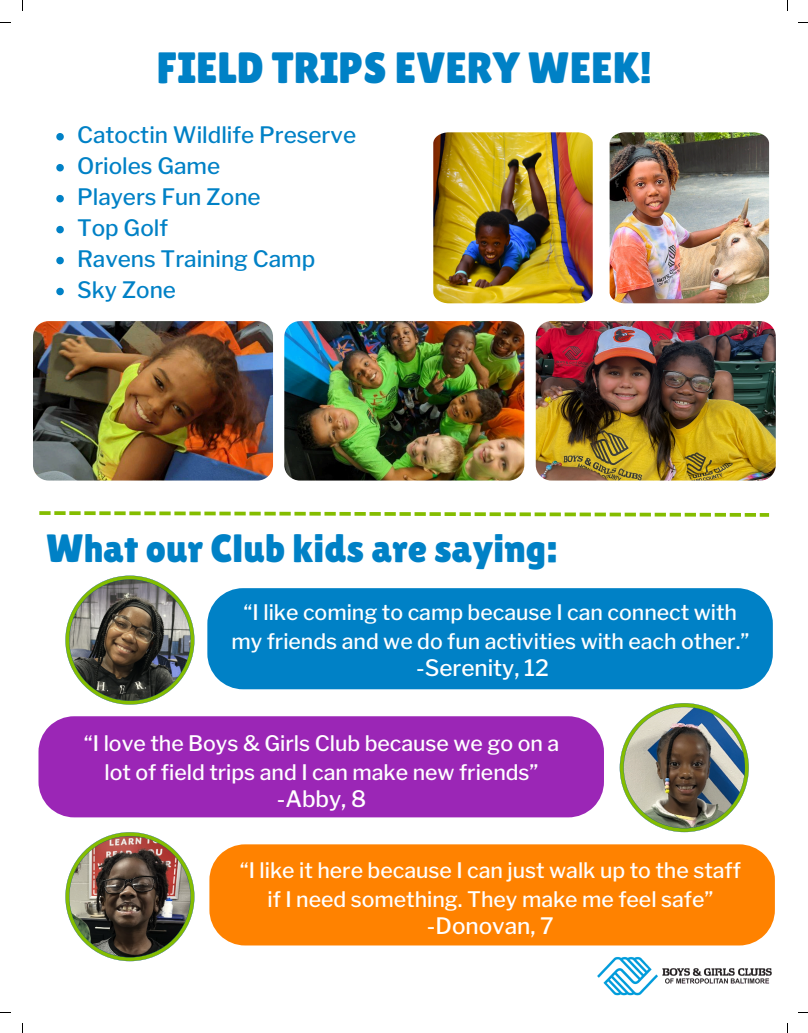
<style>
.page{position:relative;width:808px;height:1033px;background:#fff}
.page>*{position:absolute;margin:0;border:0;box-sizing:border-box;transform-origin:0 0}
.t1{font:43.75px "Lilita One";color:#0081c6}
.t2{font:39.38px "Lilita One";color:#0081c6}
.t3{font:500 22.5px "Libre Franklin";color:#0081c6}
.t4{font:500 22.5px "Libre Franklin";color:#fff}
.t5{font:500 21.25px/29px "Libre Franklin";color:#fff;text-align:center}
</style>
<div class="page">
<div style="left:207px;top:588px;width:565px;height:101px;background:#0081c6"></div>
<div style="left:38px;top:716px;width:566px;height:101px;background:#9b26b6"></div>
<div style="left:209px;top:844px;width:565px;height:101px;background:#ff8200"></div>
<img style="left:597px;top:957px;width:175px;height:39px">
<img style="left:619px;top:703px;width:129px;height:129px">
<img style="left:65px;top:575px;width:129px;height:129px">
<img style="left:65px;top:832px;width:129px;height:129px">
<img style="left:535px;top:321px;width:240px;height:159px;border-radius:16px">
<img style="left:284px;top:321px;width:240px;height:159px;border-radius:16px">
<img style="left:609px;top:132px;width:160px;height:171px">
<img style="left:433px;top:132px;width:159px;height:171px">
<img style="left:33px;top:321px;width:240px;height:159px;border-radius:16px">
<svg style="left:39px;top:511px;width:730px;height:6px"></svg>
<svg style="left:56px;top:133px;width:8px;height:7px"></svg>
<svg style="left:56px;top:164px;width:8px;height:7px"></svg>
<svg style="left:56px;top:195px;width:8px;height:7px"></svg>
<svg style="left:56px;top:226px;width:8px;height:7px"></svg>
<svg style="left:56px;top:257px;width:8px;height:7px"></svg>
<svg style="left:56px;top:288px;width:8px;height:7px"></svg>
<p class="t1" style="left:157px;top:43px;width:497px">FIELD TRIPS EVERY WEEK!</p>
<p class="t3" style="left:77px;top:122px;width:280px">Catoctin Wildlife Preserve</p>
<p class="t3" style="left:77px;top:152px;width:145px">Orioles Game</p>
<h2 class="t3" style="left:77px;top:183px;width:185px">Players Fun Zone</h2>
<p class="t3" style="left:77px;top:214px;width:92px">Top Golf</p>
<h3 class="t3" style="left:77px;top:245px;width:240px">Ravens Training Camp</h3>
<h3 class="t3" style="left:77px;top:276px;width:100px">Sky Zone</h3>
<p class="t2" style="left:46px;top:525px;width:512px">What our Club kids are saying:</p>
<h3 class="t5" style="left:231px;top:598px;width:519px">“I like coming to camp because I can connect with my friends and we do fun activities with each other.”</h3>
<h3 class="t4" style="left:416px;top:654px;width:134px">-Serenity, 12</h3>
<p class="t5" style="left:84px;top:729px;width:476px">“I love the Boys &amp; Girls Club because we go on a lot of field trips and I can make new friends”</p>
<h3 class="t4" style="left:277px;top:785px;width:91px">-Abby, 8</h3>
<h3 class="t5" style="left:240px;top:856px;width:502px">“I like it here because I can just walk up to the staff if I need something. They make me feel safe”</h3>
<p class="t4" style="left:427px;top:912px;width:128px">-Donovan, 7</p>
</div>
